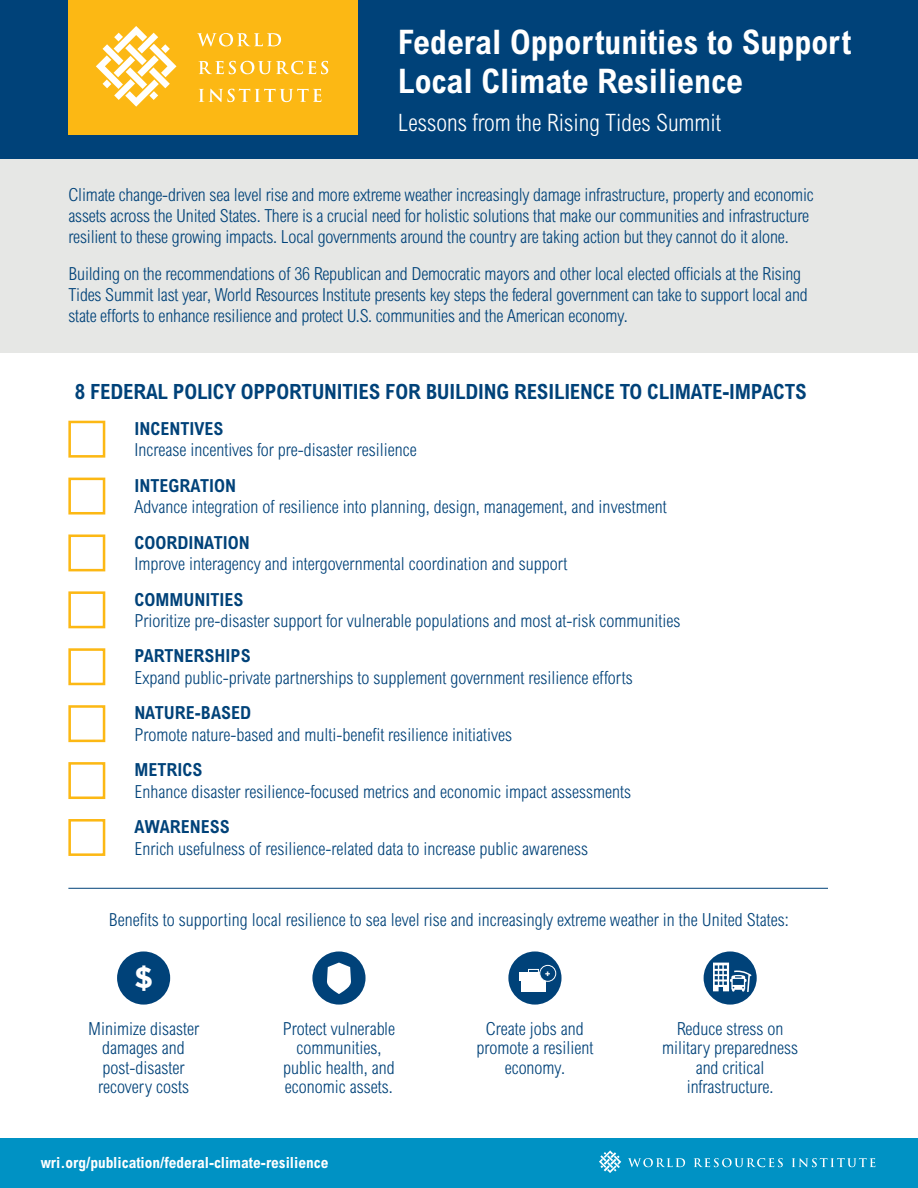
<style>
.page{position:relative;width:918px;height:1188px;background:#fff}
.page>*{position:absolute;margin:0;border:0;box-sizing:border-box;transform-origin:0 0}
.Intro_Text{font:700 condensed 33.9px/39px "Arial MT Std";color:#fff}
.Intro_Text-2{font:700 29.7px "Gotham";color:#fff}
.Intro_Text-3{font:300 condensed 24px "Arial MT Std";color:#fff}
.Intro_Text-4{font:700 condensed 21px "Arial MT Std";letter-spacing:-.01em;color:#004279}
.Intro_Text-5{font:300 condensed 18px/19.5px "Arial MT Std";color:#004279;text-align:center}
.Intro_Text-6{font:700 condensed 18px "Arial MT Std";color:#004279}
.Intro_Text-7{font:700 condensed 15.45px "Arial MT Std";color:#fff}
.Intro_Text-8{font:700 9.15px "Gotham";color:#fff}
</style>
<div class="page">
<div style="left:0;top:0;width:918px;height:160px;background:#004279"></div>
<div style="left:0;top:160px;width:918px;height:193px;background:#e6e7e5"></div>
<div style="left:0;top:1139px;width:918px;height:49px;background:#0092c4"></div>
<svg style="left:599px;top:1150px;width:22px;height:23px"></svg>
<svg style="left:628px;top:1158px;width:57px;height:9px"></svg>
<svg style="left:694px;top:1158px;width:89px;height:9px"></svg>
<svg style="left:792px;top:1158px;width:83px;height:9px"></svg>
<div style="left:68px;top:0;width:290px;height:134px;background:#fcb814"></div>
<svg style="left:197px;top:33px;width:84px;height:13px"></svg>
<svg style="left:199px;top:61px;width:129px;height:13px"></svg>
<svg style="left:199px;top:89px;width:123px;height:13px"></svg>
<svg style="left:96px;top:26px;width:81px;height:81px"></svg>
<div style="left:68px;top:421px;width:37px;height:37px;border:3px solid #fcb814"></div>
<div style="left:68px;top:478px;width:37px;height:37px;border:3px solid #fcb814"></div>
<div style="left:68px;top:591px;width:37px;height:37px;border:3px solid #fcb814"></div>
<div style="left:68px;top:705px;width:37px;height:37px;border:3px solid #fcb814"></div>
<div style="left:68px;top:535px;width:37px;height:36px;border:3px solid #fcb814"></div>
<div style="left:68px;top:648px;width:37px;height:37px;border:3px solid #fcb814"></div>
<div style="left:68px;top:762px;width:37px;height:37px;border:3px solid #fcb814"></div>
<div style="left:68px;top:819px;width:37px;height:37px;border:3px solid #fcb814"></div>
<hr style="left:68px;top:888px;width:760px;height:1px;background:#004279">
<div style="left:117px;top:951px;width:53px;height:54px;background:#004279;border-radius:50%"></div>
<div style="left:312px;top:951px;width:54px;height:54px;background:#004279;border-radius:50%"></div>
<div style="left:508px;top:951px;width:54px;height:54px;background:#004279;border-radius:50%"></div>
<div style="left:704px;top:951px;width:53px;height:54px;background:#004279;border-radius:50%"></div>
<svg style="left:327px;top:963px;width:24px;height:31px"></svg>
<svg style="left:713px;top:963px;width:39px;height:29px"></svg>
<div style="left:521px;top:982px;width:25px;height:10px;background:#fff"></div>
<div style="left:520px;top:972px;width:27px;height:9px;background:#fff"></div>
<div style="left:540px;top:965px;width:16px;height:16px;background:#004279;border-radius:50%"></div>
<div style="left:539px;top:965px;width:17px;height:17px;border:1px solid #fff;border-radius:50%"></div>
<div style="left:528px;top:969px;width:11px;height:6px;border:1px solid #fff"></div>
<p class="Intro_Text" style="left:398px;top:23px;width:455px">Federal Opportunities to Support<br>Local Climate Resilience</p>
<p class="Intro_Text-3" style="left:398px;top:109px;width:325px">Lessons from the Rising Tides Summit</p>
<p class="Intro_Text-5" style="left:68px;top:184px;width:747px;line-height:21px;text-align:left">Climate change-driven sea level rise and more extreme weather increasingly damage infrastructure, property and economic assets across the United States. There is a crucial need for holistic solutions that make our communities and infrastructure resilient to these growing impacts. Local governments around the country are taking action but they cannot do it alone.</p>
<p class="Intro_Text-5" style="left:68px;top:263px;width:741px;line-height:21px;text-align:left">Building on the recommendations of 36 Republican and Democratic mayors and other local elected officials at the Rising<br>Tides Summit last year, World Resources Institute presents key steps the federal government can take to support local and state efforts to enhance resilience and protect U.S. communities and the American economy.</p>
<p class="Intro_Text-4" style="left:75px;top:379px;width:734px">8 FEDERAL POLICY OPPORTUNITIES FOR BUILDING RESILIENCE TO CLIMATE-IMPACTS</p>
<p class="Intro_Text-6" style="left:134px;top:418px;width:91px">INCENTIVES</p>
<p class="Intro_Text-5" style="left:134px;top:440px;width:284px">Increase incentives for pre-disaster resilience</p>
<p class="Intro_Text-6" style="left:134px;top:475px;width:103px">INTEGRATION</p>
<p class="Intro_Text-5" style="left:134px;top:497px;width:534px">Advance integration of resilience into planning, design, management, and investment</p>
<p class="Intro_Text-6" style="left:134px;top:532px;width:117px">COORDINATION</p>
<p class="Intro_Text-5" style="left:134px;top:554px;width:435px">Improve interagency and intergovernmental coordination and support</p>
<p class="Intro_Text-6" style="left:134px;top:589px;width:111px">COMMUNITIES</p>
<p class="Intro_Text-5" style="left:134px;top:611px;width:548px">Prioritize pre-disaster support for vulnerable populations and most at-risk communities</p>
<p class="Intro_Text-6" style="left:134px;top:646px;width:118px">PARTNERSHIPS</p>
<p class="Intro_Text-5" style="left:134px;top:668px;width:500px">Expand public-private partnerships to supplement government resilience efforts</p>
<p class="Intro_Text-6" style="left:134px;top:703px;width:118px">NATURE-BASED</p>
<p class="Intro_Text-5" style="left:134px;top:725px;width:379px">Promote nature-based and multi-benefit resilience initiatives</p>
<p class="Intro_Text-6" style="left:134px;top:759px;width:70px">METRICS</p>
<p class="Intro_Text-5" style="left:134px;top:782px;width:498px">Enhance disaster resilience-focused metrics and economic impact assessments</p>
<p class="Intro_Text-6" style="left:134px;top:816px;width:97px">AWARENESS</p>
<p class="Intro_Text-5" style="left:134px;top:839px;width:455px">Enrich usefulness of resilience-related data to increase public awareness</p>
<p class="Intro_Text-5" style="left:109px;top:910px;width:681px">Benefits to supporting local resilience to sea level rise and increasingly extreme weather in the United States:</p>
<p class="Intro_Text-2" style="left:134px;top:958px;width:21px">$</p>
<p class="Intro_Text-8" style="left:545px;top:968px;width:7px">+</p>
<p class="Intro_Text-5" style="left:88px;top:1019px;width:112px">Minimize disaster damages and post-disaster recovery costs</p>
<p class="Intro_Text-5" style="left:283px;top:1019px;width:114px">Protect vulnerable communities, public health, and economic assets.</p>
<p class="Intro_Text-5" style="left:476px;top:1019px;width:118px">Create jobs and promote a resilient economy.</p>
<p class="Intro_Text-7" style="left:41px;top:1154px;width:289px">wri.org/publication/federal-climate-resilience</p>
<p class="Intro_Text-5" style="left:662px;top:1019px;width:138px">Reduce stress on military preparedness and critical infrastructure.</p>
</div>
